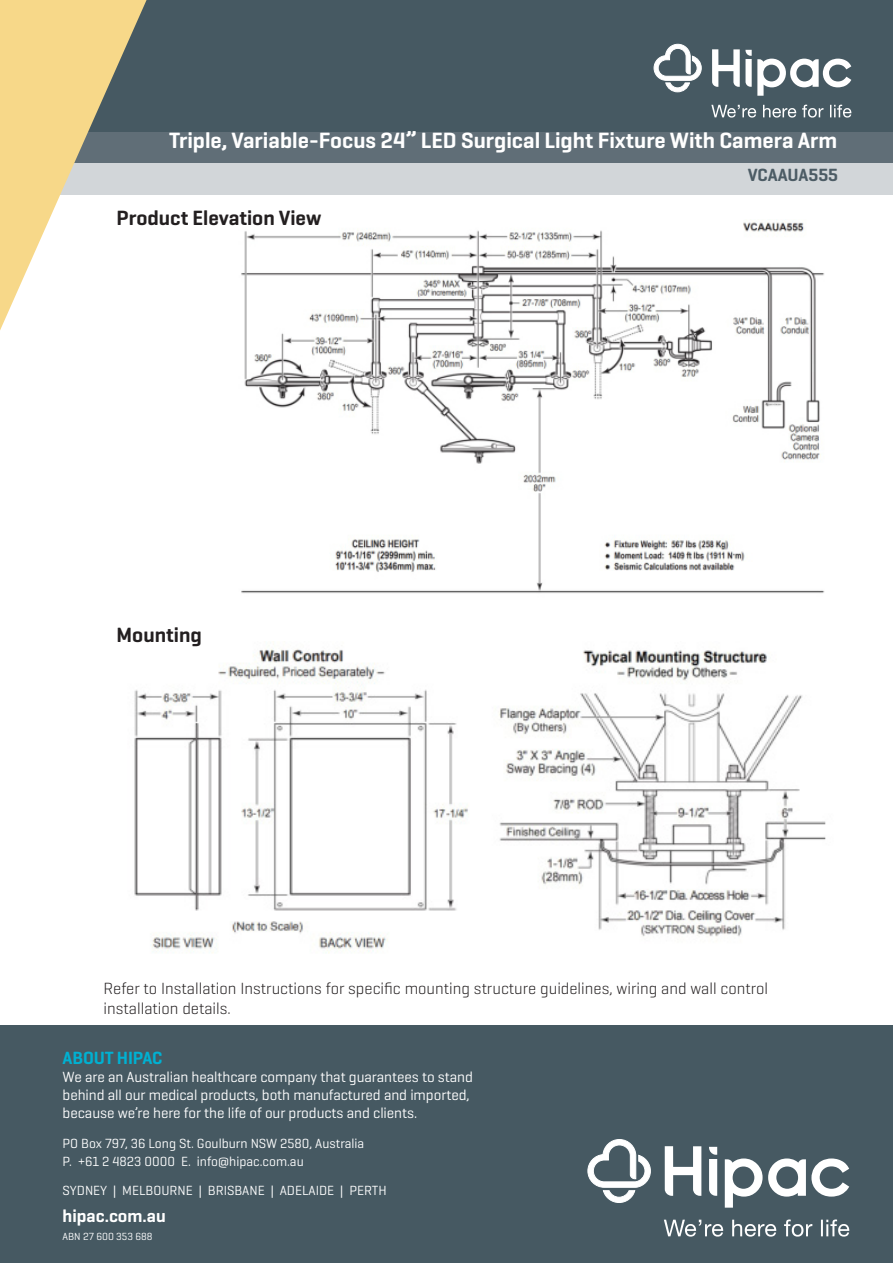
<style>
.page{position:relative;width:893px;height:1263px;background:#fff}
.page>*{position:absolute;margin:0;border:0;box-sizing:border-box;transform-origin:0 0}
.t1{font:600 22.5px "Geogrotesque";color:#fff}
.t2{font:600 21px "Geogrotesque";color:#231f20}
.t3{font:600 18px "Geogrotesque";color:#fff}
.t4{font:600 18px "Geogrotesque";letter-spacing:-.005em;color:#00b1d2}
.t5{font:600 18px "Geogrotesque";letter-spacing:-.005em;color:#4c5c65}
.t6{font:300 16.5px/19.8px "Geogrotesque";color:#231f20}
.t7{font:15px/18px "Geogrotesque";letter-spacing:-.005em;color:#fff}
.t8{font:13.5px/18px "Geogrotesque";color:#fff}
.t9{font:10.5px "Geogrotesque";color:#fff}
</style>
<div class="page">
<div style="left:0;top:1025px;width:893px;height:238px;background:#465962"></div>
<svg style="left:587px;top:1139px;width:64px;height:64px"></svg>
<svg style="left:664px;top:1219px;width:185px;height:17px"></svg>
<svg style="left:725px;top:1158px;width:124px;height:49px"></svg>
<svg style="left:709px;top:1147px;width:8px;height:49px"></svg>
<svg style="left:665px;top:1146px;width:36px;height:50px"></svg>
<div style="left:0;top:132px;width:893px;height:31px;background:#606e77"></div>
<div style="left:0;top:163px;width:893px;height:32px;background:#d2d6d9"></div>
<div style="left:0;top:0;width:893px;height:132px;background:#465962"></div>
<svg style="left:653px;top:44px;width:49px;height:49px"></svg>
<svg style="left:711px;top:105px;width:140px;height:13px"></svg>
<svg style="left:712px;top:49px;width:139px;height:47px"></svg>
<svg style="left:0;top:0;width:147px;height:330px;fill:#f7d889"></svg>
<img style="left:241px;top:222px;width:584px;height:371px">
<img style="left:134px;top:649px;width:692px;height:304px">
<p class="t1" style="left:169px;top:126px;width:670px">Triple, Variable-Focus 24” LED Surgical Light Fixture With Camera Arm</p>
<p class="t5" style="left:748px;top:164px;width:92px">VCAAUA555</p>
<p class="t2" style="left:117px;top:205px;width:206px">Product Elevation View</p>
<p class="t2" style="left:117px;top:622px;width:87px">Mounting</p>
<p class="t6" style="left:104px;top:978px;width:666px">Refer to Installation Instructions for specific mounting structure guidelines, wiring and wall control installation details.</p>
<p class="t4" style="left:63px;top:1047px;width:101px">ABOUT HIPAC</p>
<p class="t7" style="left:63px;top:1068px;width:412px">We are an Australian healthcare company that guarantees to stand behind all our medical products, both manufactured and imported, because we’re here for the life of our products and clients.</p>
<p class="t8" style="left:63px;top:1134px;width:303px">PO Box 797, 36 Long St. Goulburn NSW 2580, Australia<br>P. +61 2 4823 0000 E. info@hipac.com.au</p>
<p class="t8" style="left:63px;top:1181px;width:326px">SYDNEY | MELBOURNE | BRISBANE | ADELAIDE | PERTH</p>
<p class="t3" style="left:63px;top:1204px;width:105px">hipac.com.au</p>
<p class="t9" style="left:63px;top:1230px;width:91px">ABN 27 600 353 688</p>
</div>
